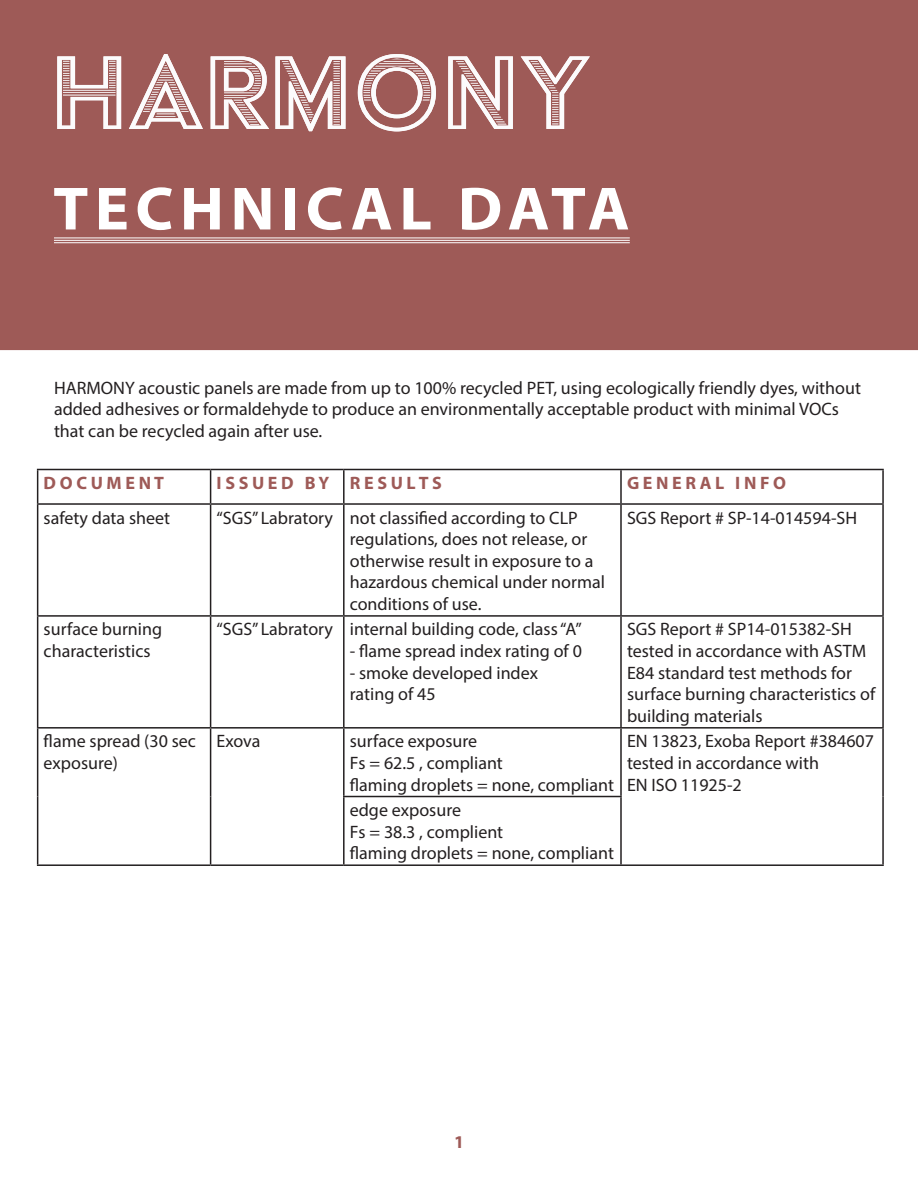
<style>
.page{position:relative;width:918px;height:1188px;background:#fff}
.page>*{position:absolute;margin:0;border:0;box-sizing:border-box;transform-origin:0 0}
.t1{font:700 61.5px "Myriad Pro";letter-spacing:.1em;color:#fff;scale:1.04 1}
.t2{font:18px/21.6px "Myriad Pro";color:#231f20}
.t3{font:700 18px "Myriad Pro";color:#9e5a57}
</style>
<div class="page">
<div style="left:1px;top:1px;width:916px;height:348px;background:#9e5a57"></div>
<div style="left:0;top:0;width:918px;height:350px;border:2px solid #9e5a57"></div>
<svg style="left:57px;top:56px;width:64px;height:73px"></svg>
<svg style="left:129px;top:54px;width:74px;height:75px"></svg>
<svg style="left:211px;top:56px;width:58px;height:73px"></svg>
<svg style="left:275px;top:56px;width:70px;height:75px"></svg>
<svg style="left:358px;top:54px;width:78px;height:77px"></svg>
<svg style="left:448px;top:56px;width:65px;height:73px"></svg>
<svg style="left:521px;top:56px;width:69px;height:73px"></svg>
<hr style="left:54px;top:238px;width:576px;height:1px;background:#fff">
<hr style="left:54px;top:240px;width:576px;height:1px;background:#fff">
<hr style="left:54px;top:242px;width:576px;height:1px;background:#fff">
<hr style="left:37px;top:469px;width:174px;height:1px;background:#231f20">
<hr style="left:37px;top:470px;width:1px;height:33px;background:#231f20">
<hr style="left:211px;top:469px;width:133px;height:1px;background:#231f20">
<hr style="left:210px;top:470px;width:1px;height:33px;background:#231f20">
<hr style="left:344px;top:469px;width:277px;height:1px;background:#231f20">
<hr style="left:343px;top:470px;width:2px;height:33px;background:#231f20">
<hr style="left:621px;top:469px;width:263px;height:1px;background:#231f20">
<hr style="left:620px;top:470px;width:2px;height:33px;background:#231f20">
<hr style="left:882px;top:470px;width:2px;height:33px;background:#231f20">
<hr style="left:37px;top:503px;width:174px;height:2px;background:#231f20">
<hr style="left:37px;top:505px;width:1px;height:110px;background:#231f20">
<hr style="left:211px;top:503px;width:133px;height:2px;background:#231f20">
<hr style="left:210px;top:505px;width:1px;height:110px;background:#231f20">
<hr style="left:344px;top:503px;width:277px;height:2px;background:#231f20">
<hr style="left:343px;top:505px;width:2px;height:110px;background:#231f20">
<hr style="left:621px;top:503px;width:263px;height:2px;background:#231f20">
<hr style="left:620px;top:505px;width:2px;height:110px;background:#231f20">
<hr style="left:882px;top:505px;width:2px;height:110px;background:#231f20">
<hr style="left:37px;top:615px;width:174px;height:2px;background:#231f20">
<hr style="left:37px;top:617px;width:1px;height:110px;background:#231f20">
<hr style="left:211px;top:615px;width:133px;height:2px;background:#231f20">
<hr style="left:210px;top:617px;width:1px;height:110px;background:#231f20">
<hr style="left:344px;top:615px;width:277px;height:2px;background:#231f20">
<hr style="left:343px;top:617px;width:2px;height:110px;background:#231f20">
<hr style="left:621px;top:615px;width:263px;height:2px;background:#231f20">
<hr style="left:620px;top:617px;width:2px;height:110px;background:#231f20">
<hr style="left:882px;top:617px;width:2px;height:110px;background:#231f20">
<hr style="left:37px;top:727px;width:174px;height:2px;background:#231f20">
<hr style="left:37px;top:729px;width:1px;height:68px;background:#231f20">
<hr style="left:211px;top:727px;width:133px;height:2px;background:#231f20">
<hr style="left:210px;top:729px;width:1px;height:68px;background:#231f20">
<hr style="left:344px;top:727px;width:277px;height:2px;background:#231f20">
<hr style="left:343px;top:729px;width:2px;height:67px;background:#231f20">
<hr style="left:621px;top:727px;width:263px;height:2px;background:#231f20">
<hr style="left:620px;top:729px;width:2px;height:67px;background:#231f20">
<hr style="left:882px;top:729px;width:2px;height:68px;background:#231f20">
<hr style="left:37px;top:797px;width:1px;height:67px;background:#231f20">
<hr style="left:210px;top:797px;width:1px;height:67px;background:#231f20">
<hr style="left:343px;top:796px;width:279px;height:1px;background:#231f20">
<hr style="left:343px;top:797px;width:2px;height:67px;background:#231f20">
<hr style="left:620px;top:797px;width:2px;height:67px;background:#231f20">
<hr style="left:882px;top:797px;width:2px;height:67px;background:#231f20">
<hr style="left:37px;top:864px;width:174px;height:2px;background:#231f20">
<hr style="left:211px;top:864px;width:133px;height:2px;background:#231f20">
<hr style="left:344px;top:864px;width:277px;height:2px;background:#231f20">
<hr style="left:621px;top:864px;width:263px;height:2px;background:#231f20">
<p class="t1" style="left:53px;top:169px;width:556px">TECHNICAL DATA</p>
<p class="t2" style="left:54px;top:376px;width:809px">HARMONY acoustic panels are made from up to 100% recycled PET, using ecologically friendly dyes, without added adhesives or formaldehyde to produce an environmentally acceptable product with minimal VOCs that can be recycled again after use.</p>
<p class="t3" style="left:44px;top:471px;width:122px">D O C U M E N T</p>
<p class="t3" style="left:217px;top:471px;width:114px">I S S U E D B Y</p>
<p class="t3" style="left:350px;top:471px;width:94px">R E S U L T S</p>
<p class="t3" style="left:627px;top:471px;width:161px">G E N E R A L I N F O</p>
<p class="t2" style="left:44px;top:506px;width:128px">safety data sheet</p>
<p class="t2" style="left:217px;top:506px;width:118px">“SGS” Labratory</p>
<p class="t2" style="left:350px;top:506px;width:257px">not classified according to CLP regulations, does not release, or otherwise result in exposure to a hazardous chemical under normal conditions of use.</p>
<p class="t2" style="left:627px;top:506px;width:232px">SGS Report # SP-14-014594-SH</p>
<p class="t2" style="left:44px;top:618px;width:120px">surface burning</p>
<p class="t2" style="left:44px;top:640px;width:109px">characteristics</p>
<p class="t2" style="left:217px;top:618px;width:118px">“SGS” Labratory</p>
<p class="t2" style="left:350px;top:618px;width:234px">internal building code, class “A”</p>
<p class="t2" style="left:350px;top:640px;width:234px">- flame spread index rating of 0</p>
<p class="t2" style="left:350px;top:661px;width:190px">- smoke developed index</p>
<p class="t2" style="left:350px;top:683px;width:87px">rating of 45</p>
<p class="t2" style="left:627px;top:618px;width:226px">SGS Report # SP14-015382-SH</p>
<p class="t2" style="left:627px;top:640px;width:250px">tested in accordance with ASTM<br>E84 standard test methods for surface burning characteristics of building materials</p>
<p class="t2" style="left:44px;top:730px;width:154px">flame spread (30 sec exposure)</p>
<p class="t2" style="left:217px;top:730px;width:45px">Exova</p>
<p class="t2" style="left:350px;top:730px;width:129px">surface exposure</p>
<p class="t2" style="left:350px;top:752px;width:155px">Fs = 62.5 , compliant</p>
<p class="t2" style="left:350px;top:773px;width:266px">flaming droplets = none, compliant</p>
<p class="t2" style="left:350px;top:799px;width:113px">edge exposure</p>
<p class="t2" style="left:350px;top:820px;width:155px">Fs = 38.3 , complient</p>
<p class="t2" style="left:350px;top:842px;width:266px">flaming droplets = none, compliant</p>
<p class="t2" style="left:627px;top:730px;width:249px">EN 13823, Exoba Report #384607</p>
<p class="t2" style="left:627px;top:752px;width:194px">tested in accordance with</p>
<p class="t2" style="left:627px;top:773px;width:116px">EN ISO 11925-2</p>
<p class="t3" style="left:454px;top:1130px;width:11px">1</p>
</div>
